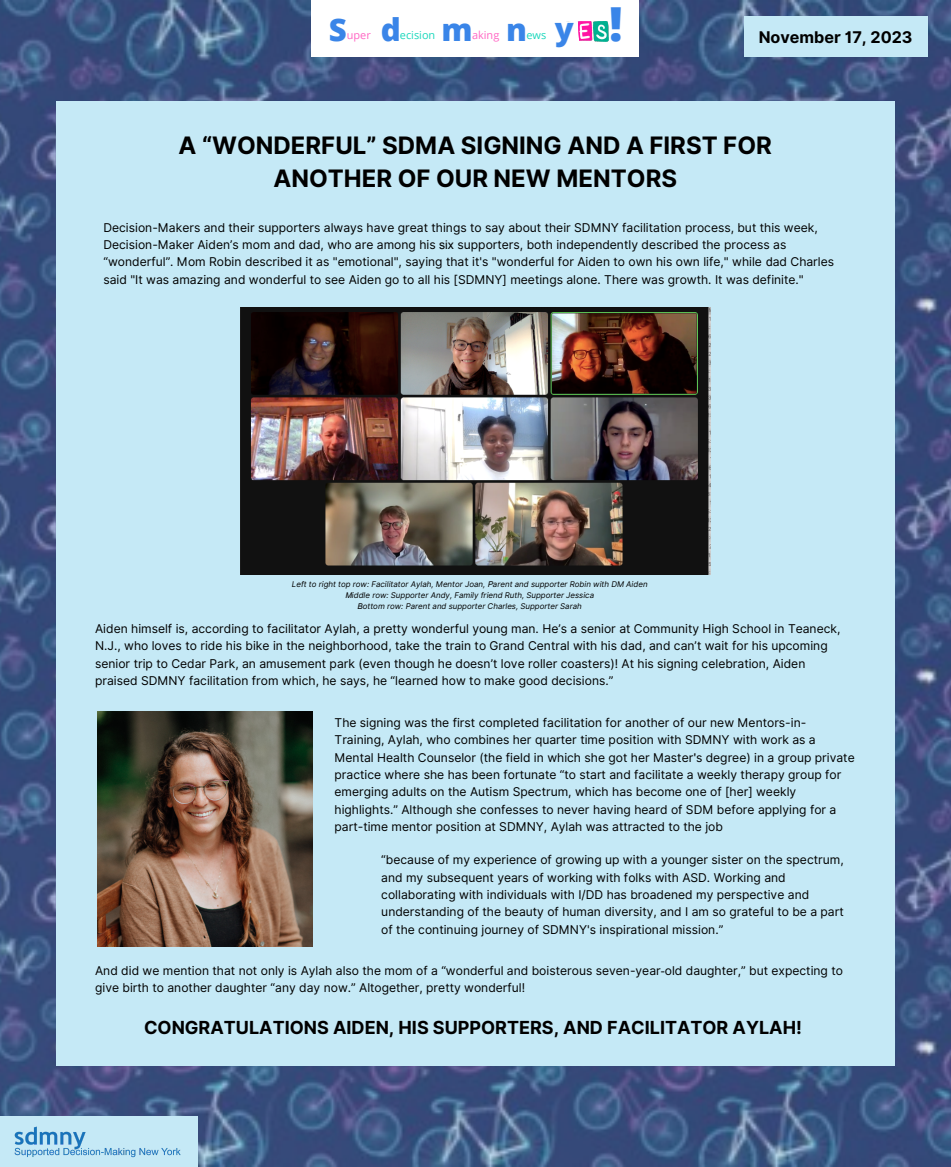
<style>
.page{position:relative;width:951px;height:1167px;background:#fff}
.page>*{position:absolute;margin:0;border:0;box-sizing:border-box;transform-origin:0 0}
.t1{font:800 46.92px "Open Sans";color:#3a85e8}
.t2{font:800 31.2px "Open Sans";color:#3a85e8}
.t3{font:700 24px/33.5px "Inter";color:#000;text-align:center}
.t4{font:700 18px "Inter";color:#000}
.t5{font:700 16.11px "Inter";color:#000}
.t6{font:12.09px/17.3px "Inter";color:#000}
.t7{font:10.92px "Open Sans";color:#1bd8bc}
.t8{font:10.92px "Open Sans";color:#ff66c4}
.t9{font:italic 7.92px/11.2px "Inter";color:#000;text-align:center}
.s1{font-family:"Arial"}
</style>
<div class="page">
<img style="left:0;top:0;width:950px;height:1166px">
<div style="left:312px;top:0;width:327px;height:57px;background:#fff"></div>
<img style="left:579px;top:22px;width:29px;height:20px">
<svg style="left:566px;top:21px;width:13px;height:18px"></svg>
<div style="left:743px;top:17px;width:184px;height:40px;background:#c5e9f6"></div>
<div style="left:0;top:1116px;width:198px;height:50px;background:#c5e9f6"></div>
<img style="left:15px;top:1126px;width:166px;height:32px">
<div style="left:56px;top:101px;width:838px;height:964px;background:#c5e9f6"></div>
<img style="left:241px;top:307px;width:469px;height:267px">
<img style="left:98px;top:711px;width:214px;height:235px">
<p class="t2" style="left:329px;top:7px;width:20px">S</p>
<p class="t8" style="left:347px;top:28px;width:25px">uper</p>
<p class="t2" style="left:381px;top:7px;width:22px">d</p>
<p class="t7" style="left:400px;top:28px;width:37px">ecision</p>
<p class="t2" style="left:441px;top:7px;width:33px">m</p>
<p class="t8" style="left:472px;top:28px;width:29px">aking</p>
<p class="t2" style="left:506px;top:7px;width:22px">n</p>
<p class="t7" style="left:526px;top:28px;width:21px">ews</p>
<p class="t2" style="left:554px;top:7px;width:21px">y</p>
<p class="t1" style="left:609px;top:-9px;width:15px">!</p>
<p class="t5" style="left:758px;top:27px;width:155px">November 17, 2023</p>
<p class="t3" style="left:178px;top:128px;width:594px">A “WONDERFUL” SDMA SIGNING AND A FIRST FOR<br>ANOTHER OF OUR NEW MENTORS</p>
<p class="t6" style="left:103px;top:219px;width:732px">Decision-Makers and their supporters always have great things to say about their SDMNY facilitation process, but this week, Decision-Maker Aiden’s mom and dad, who are among his <span class="s1">six</span> supporters, both independently described the process as “wonderful”. Mom Robin described it as "emotional", saying that it's "wonderful for Aiden to own his own life," while <span class="s1">d</span>ad Charles said "It was amazing and wonderful to see Aiden go to all his [SDMNY] meetings alone. There was growth. It was definite."</p>
<p class="t9" style="left:292px;top:578px;width:357px">Left to right top row: Facilitator Aylah, Mentor Joan, <span class="s1">P</span>arent and supporter Robin with DM Aiden<br><span class="s1">M</span>iddle row: Supporter Andy, Family friend Ruth, Supporter Jessica<br><span class="s1">B</span>ottom row: Parent and supporter Charles, Supporter Sarah</p>
<p class="t6" style="left:95px;top:620px;width:746px">Aiden himself is, according to facilitator Aylah, a pretty wonderful young man. He’s a senior at Community High School in Teaneck, N.J., who loves to ride his bike in the neighborhood, take the train to Grand Central with his dad, and can’t wait for his upcoming senior trip to Cedar Park, an amusement park (even though he doesn’t love roller coasters)! At his signing celebration, Aiden praised SDMNY facilitation from which, he says, he “learned how to make good decisions.”</p>
<p class="t6" style="left:334px;top:714px;width:521px">The signing was the first completed facilitation for another of our new Mentors-in-Training, Aylah, who combines her quarter time position with SDMNY with work as a Mental Health Counselor (the field in which she got her Master<span class="s1">'</span>s degree) in a group private practice where she has been fortunate “to start and facilitate a weekly therapy group for emerging adults on the Autism Spectrum, which has become one of [her] weekly highlights.” Although she confesses to never having heard of SDM before applying for a part-time mentor position at SDMNY, Aylah was attracted to the job</p>
<p class="t6" style="left:381px;top:851px;width:464px">“because of my experience of growing up with a younger sister on the spectrum, and my subsequent years of working with folks with ASD. Working and collaborating with individuals with I/DD has broadened my perspective and understanding of the beauty of human diversity, and I am so grateful to be a part of the continuing journey of SDMNY's inspirational mission.”</p>
<p class="t6" style="left:95px;top:961px;width:749px">And did we mention that not only is Aylah also the mom of a “wonderful and boisterous seven-year<span class="s1">-</span>old daughter,” but expecting to give birth to another daughter “any day now.” Altogether, pretty wonderful!</p>
<p class="t4" style="left:144px;top:1016px;width:659px">CONGRATULATIONS AIDEN, HIS SUPPORTERS, AND FACILITATOR AYLAH!</p>
</div>
